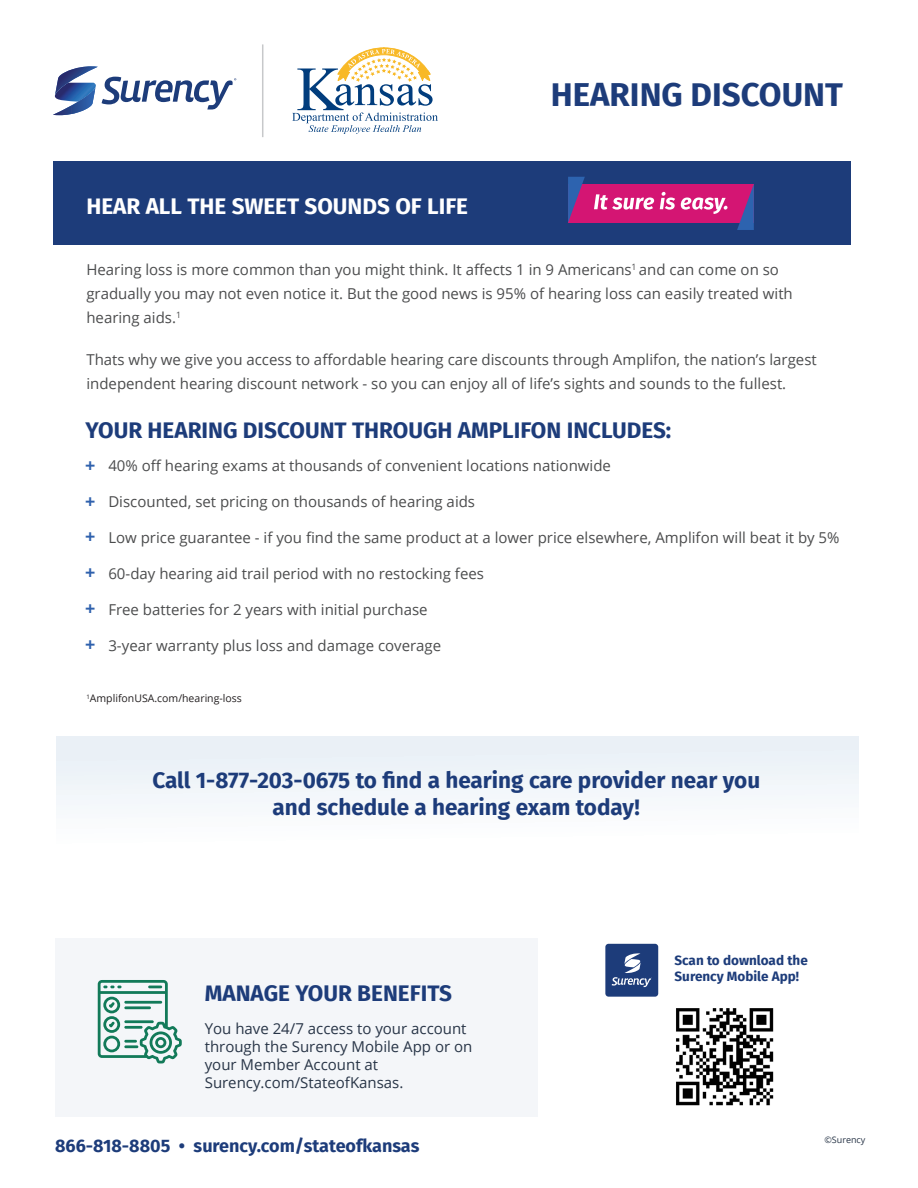
<style>
.page{position:relative;width:918px;height:1188px;background:#fff}
.page>*{position:absolute;margin:0;border:0;box-sizing:border-box;transform-origin:0 0}
.t1{font:700 33px "Fira Sans";color:#1d3c7a}
.t2{font:700 22.5px/27px "Fira Sans";color:#1d3c7a;text-align:center}
.t3{font:700 22.5px "Fira Sans";color:#fff}
.t4{font:700 18px "Fira Sans";color:#1d3c7a}
.t5{font:700 18px "Open Sans";color:#2f61ad}
.t6{font:15px/24px "Open Sans";color:#4b4c4d}
.t7{font:15px/18px "Open Sans";color:#283547}
.t8{font:700 13.5px/16.2px "Fira Sans";color:#1d3c7a}
.t9{font:10.5px "Open Sans";color:#231f20}
.t10{font:9px "Open Sans";color:#283547}
</style>
<div class="page">
<div style="left:55px;top:939px;width:483px;height:178px;background:#f4f6f9"></div>
<div style="left:53px;top:162px;width:798px;height:83px;background:#1d3c7a"></div>
<div style="left:56px;top:736px;width:802px;height:169px;background:linear-gradient(to right,#f7f9fc,#f8fafc)"></div>
<svg style="left:98px;top:980px;width:84px;height:84px"></svg>
<div style="left:568px;top:184px;width:186px;height:39px;background:#d41573"></div>
<svg style="left:737px;top:184px;width:17px;height:46px"></svg>
<svg style="left:568px;top:177px;width:17px;height:46px"></svg>
<svg style="left:594px;top:194px;width:60px;height:16px"></svg>
<svg style="left:660px;top:192px;width:15px;height:18px"></svg>
<svg style="left:681px;top:198px;width:47px;height:16px"></svg>
<hr style="left:262px;top:44px;width:1px;height:93px;background:#c7c8ca">
<svg style="left:53px;top:66px;width:183px;height:50px"></svg>
<svg style="left:292px;top:47px;width:146px;height:87px"></svg>
<img style="left:676px;top:1008px;width:98px;height:98px">
<div style="left:605px;top:944px;width:53px;height:53px;background:#1d3c7a;border-radius:3px"></div>
<svg style="left:612px;top:953px;width:40px;height:34px"></svg>
<p class="t3" style="left:86px;top:187px;width:383px">HEAR ALL THE SWEET SOUNDS OF LIFE</p>
<p class="t1" style="left:551px;top:67px;width:294px">HEARING DISCOUNT</p>
<p class="t6" style="left:86px;top:257px;width:708px">Hearing loss is more common than you might think. It affects 1 in 9 Americans<sup>1</sup> and can come on so gradually you may not even notice it. But the good news is 95% of hearing loss can easily treated with hearing aids.<sup>1</sup></p>
<p class="t6" style="left:86px;top:347px;width:732px">Thats why we give you access to affordable hearing care discounts through Amplifon, the nation’s largest independent hearing discount network - so you can enjoy all of life’s sights and sounds to the fullest.</p>
<p class="t2" style="left:86px;top:415px;width:587px">YOUR HEARING DISCOUNT THROUGH AMPLIFON INCLUDES:</p>
<p class="t6" style="left:108px;top:453px;width:504px">40% off hearing exams at thousands of convenient locations nationwide</p>
<p class="t6" style="left:108px;top:489px;width:368px">Discounted, set pricing on thousands of hearing aids</p>
<p class="t6" style="left:108px;top:525px;width:733px">Low price guarantee - if you find the same product at a lower price elsewhere, Amplifon will beat it by 5%</p>
<p class="t6" style="left:108px;top:561px;width:377px">60-day hearing aid trail period with no restocking fees</p>
<p class="t6" style="left:108px;top:597px;width:321px">Free batteries for 2 years with initial purchase</p>
<p class="t6" style="left:108px;top:633px;width:334px">3-year warranty plus loss and damage coverage</p>
<p class="t5" style="left:85px;top:453px;width:12px">+</p>
<p class="t5" style="left:85px;top:489px;width:12px">+</p>
<p class="t5" style="left:85px;top:524px;width:12px">+</p>
<p class="t5" style="left:85px;top:559px;width:12px">+</p>
<p class="t5" style="left:85px;top:596px;width:12px">+</p>
<p class="t5" style="left:85px;top:632px;width:12px">+</p>
<p class="t9" style="left:86px;top:691px;width:157px"><sup>1</sup>AmplifonUSA.com/hearing-loss</p>
<p class="t2" style="left:152px;top:765px;width:609px">Call 1-877-203-0675 to find a hearing care provider near you and schedule a hearing exam today!</p>
<p class="t2" style="left:205px;top:978px;width:249px">MANAGE YOUR BENEFITS</p>
<p class="t7" style="left:205px;top:1019px;width:269px">You have 24/7 access to your account through the Surency Mobile App or on your Member Account at<br>Surency.com/StateofKansas.</p>
<p class="t4" style="left:55px;top:1130px;width:366px">866-818-8805 • surency.com/stateofkansas</p>
<p class="t8" style="left:675px;top:952px;width:135px">Scan to download the<br>Surency Mobile App!</p>
<p class="t10" style="left:824px;top:1133px;width:43px">©Surency</p>
</div>
